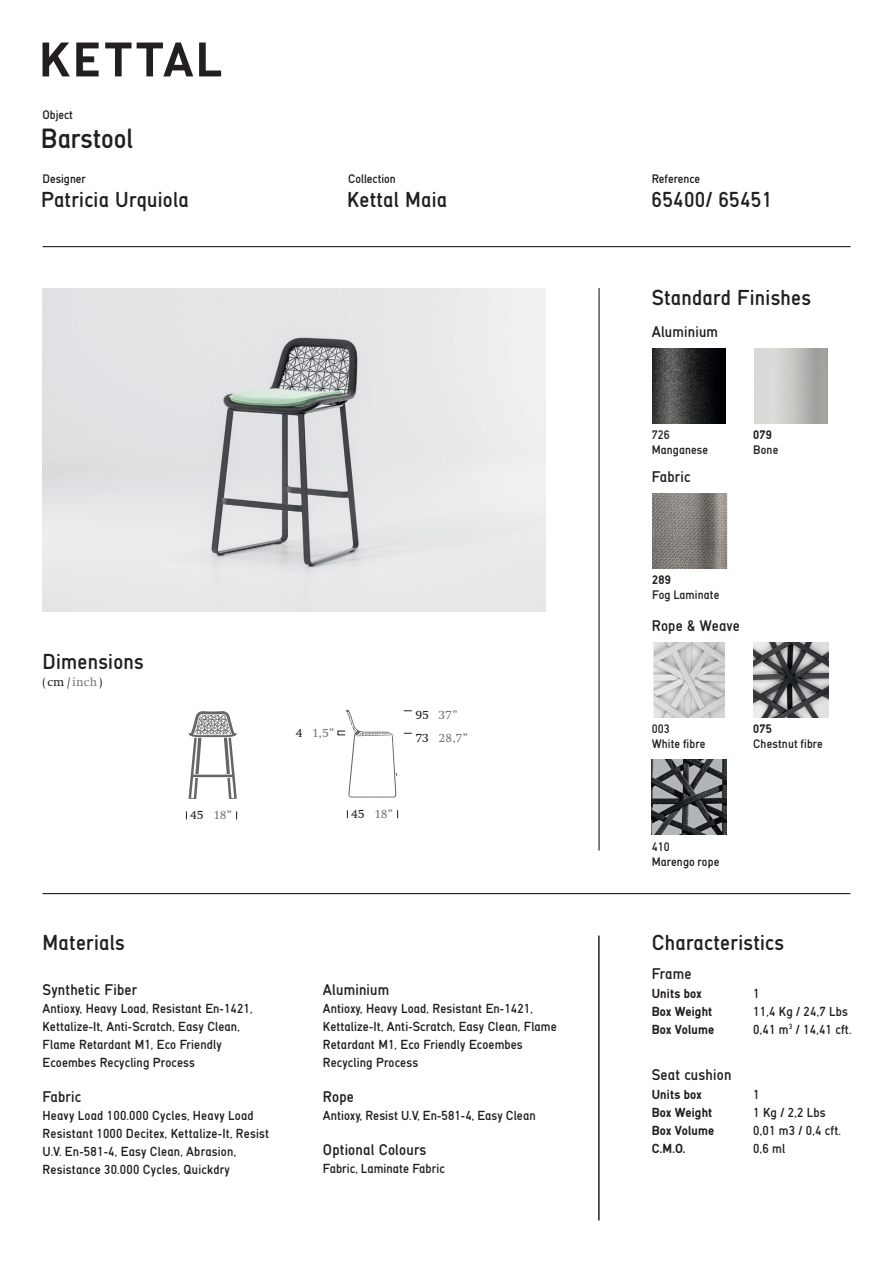
<style>
.page{position:relative;width:893px;height:1263px;background:#fff}
.page>*{position:absolute;margin:0;border:0;box-sizing:border-box;transform-origin:0 0}
.t1{font:27px "Kpaladin Plain";color:#231f20}
.t2{font:21px "Kpaladin Plain";letter-spacing:.015em;color:#231f20}
.t3{font:15px "Kpaladin Plain";letter-spacing:.015em;color:#231f20}
.t4{font:12.75px/18px "Kpaladin Plain";letter-spacing:.01em;color:#231f20}
.t5{font:700 12.75px/18px "Kpaladin";letter-spacing:.015em;color:#231f20}
.t6{font:12.75px "Swift";color:#76787b}
.t7{font:12.3px "Swift";letter-spacing:.005em;color:#231f20}
.t8{font:12px/15px "Kpaladin Plain";letter-spacing:.01em;color:#231f20}
.t9{font:700 12px "Kpaladin";letter-spacing:.01em;color:#231f20}
.s1{color:#76787b}
.s2{color:#231f20}
</style>
<div class="page">
<hr style="left:43px;top:246px;width:807px;height:1px;background:#231f20">
<hr style="left:598px;top:288px;width:2px;height:562px;background:#231f20">
<hr style="left:598px;top:935px;width:2px;height:285px;background:#231f20">
<svg style="left:43px;top:43px;width:27px;height:33px"></svg>
<svg style="left:76px;top:43px;width:23px;height:33px"></svg>
<svg style="left:105px;top:43px;width:88px;height:33px"></svg>
<svg style="left:199px;top:43px;width:22px;height:33px"></svg>
<hr style="left:43px;top:893px;width:807px;height:1px;background:#231f20">
<img style="left:43px;top:288px;width:503px;height:324px">
<svg style="left:189px;top:711px;width:48px;height:88px"></svg>
<svg style="left:338px;top:710px;width:59px;height:87px"></svg>
<img style="left:652px;top:348px;width:74px;height:76px">
<svg style="left:653px;top:642px;width:72px;height:75px;background:#cdccca"></svg>
<img style="left:652px;top:760px;width:75px;height:75px">
<img style="left:754px;top:348px;width:73px;height:76px">
<img style="left:753px;top:642px;width:75px;height:75px">
<img style="left:652px;top:493px;width:75px;height:75px">
<p class="t8" style="left:43px;top:108px;width:32px">Object</p>
<h1 class="t1" style="left:41px;top:125px;width:94px">Barstool</h1>
<p class="t8" style="left:43px;top:172px;width:45px">Designer</p>
<p class="t8" style="left:348px;top:172px;width:49px">Collection</p>
<p class="t8" style="left:652px;top:172px;width:50px">Reference</p>
<h2 class="t2" style="left:41px;top:190px;width:149px">Patricia Urquiola</h2>
<h2 class="t2" style="left:347px;top:190px;width:102px">Kettal Maia</h2>
<h2 class="t2" style="left:652px;top:190px;width:122px">65400/ 65451</h2>
<h2 class="t2" style="left:652px;top:287px;width:161px">Standard Finishes</h2>
<h2 class="t2" style="left:43px;top:651px;width:103px">Dimensions</h2>
<p class="t7" style="left:43px;top:676px;width:61px">( cm / <span class="s1">inch</span> )</p>
<h2 class="t2" style="left:43px;top:933px;width:84px">Materials</h2>
<p class="t6" style="left:296px;top:725px;width:40px"><span class="s2">4</span> 1,5”</p>
<p class="t6" style="left:415px;top:708px;width:44px"><span class="s2">95</span> 37”</p>
<p class="t6" style="left:415px;top:731px;width:54px"><span class="s2">73</span> 28,7”</p>
<p class="t6" style="left:190px;top:808px;width:43px"><span class="s2">45</span> 18”</p>
<p class="t6" style="left:351px;top:807px;width:43px"><span class="s2">45</span> 18”</p>
<p class="t3" style="left:43px;top:983px;width:96px">Synthetic Fiber</p>
<p class="t4" style="left:43px;top:1000px;width:211px">Antioxy, Heavy Load, Resistant En-1421, Kettalize-It, Anti-Scratch, Easy Clean, Flame Retardant M1, Eco Friendly Ecoembes Recycling Process</p>
<p class="t3" style="left:43px;top:1090px;width:40px">Fabric</p>
<p class="t4" style="left:43px;top:1107px;width:228px">Heavy Load 100.000 Cycles, Heavy Load Resistant 1000 Decitex, Kettalize-It, Resist U.V. En-581-4, Easy Clean, Abrasion, Resistance 30.000 Cycles, Quickdry</p>
<p class="t3" style="left:323px;top:983px;width:68px">Aluminium</p>
<p class="t4" style="left:323px;top:1000px;width:235px">Antioxy, Heavy Load, Resistant En-1421, Kettalize-It, Anti-Scratch, Easy Clean, Flame Retardant M1, Eco Friendly Ecoembes Recycling Process</p>
<p class="t3" style="left:323px;top:1090px;width:33px">Rope</p>
<p class="t4" style="left:323px;top:1107px;width:214px">Antioxy, Resist U.V, En-581-4, Easy Clean</p>
<p class="t3" style="left:323px;top:1143px;width:105px">Optional Colours</p>
<p class="t4" style="left:323px;top:1160px;width:123px">Fabric, Laminate Fabric</p>
<p class="t3" style="left:652px;top:325px;width:68px">Aluminium</p>
<p class="t8" style="left:652px;top:428px;width:58px">726<br>Manganese</p>
<p class="t3" style="left:652px;top:469px;width:40px">Fabric</p>
<p class="t9" style="left:753px;top:429px;width:20px">079</p>
<p class="t8" style="left:753px;top:443px;width:27px">Bone</p>
<p class="t9" style="left:652px;top:574px;width:20px">289</p>
<p class="t8" style="left:652px;top:587px;width:69px">Fog Laminate</p>
<p class="t3" style="left:652px;top:618px;width:90px">Rope &amp; Weave</p>
<p class="t8" style="left:652px;top:722px;width:55px">003<br>White fibre</p>
<p class="t9" style="left:753px;top:723px;width:20px">075</p>
<p class="t8" style="left:753px;top:737px;width:71px">Chestnut fibre</p>
<p class="t8" style="left:652px;top:839px;width:69px">410<br>Marengo rope</p>
<h2 class="t2" style="left:652px;top:933px;width:134px">Characteristics</h2>
<p class="t3" style="left:652px;top:966px;width:41px">Frame</p>
<p class="t5" style="left:652px;top:984px;width:64px">Units box<br>Box Weight<br>Box Volume</p>
<p class="t3" style="left:652px;top:1068px;width:81px">Seat cushion</p>
<p class="t5" style="left:652px;top:1086px;width:64px">Units box<br>Box Weight<br>Box Volume<br>C.M.O.</p>
<p class="t4" style="left:753px;top:984px;width:100px">1<br>11,4 Kg / 24,7 Lbs<br>0,41 m<sup>3</sup> / 14,41 cft.</p>
<p class="t4" style="left:753px;top:1086px;width:89px">1<br>1 Kg / 2,2 Lbs<br>0,01 m3 / 0,4 cft.<br>0,6 ml</p>
</div>
